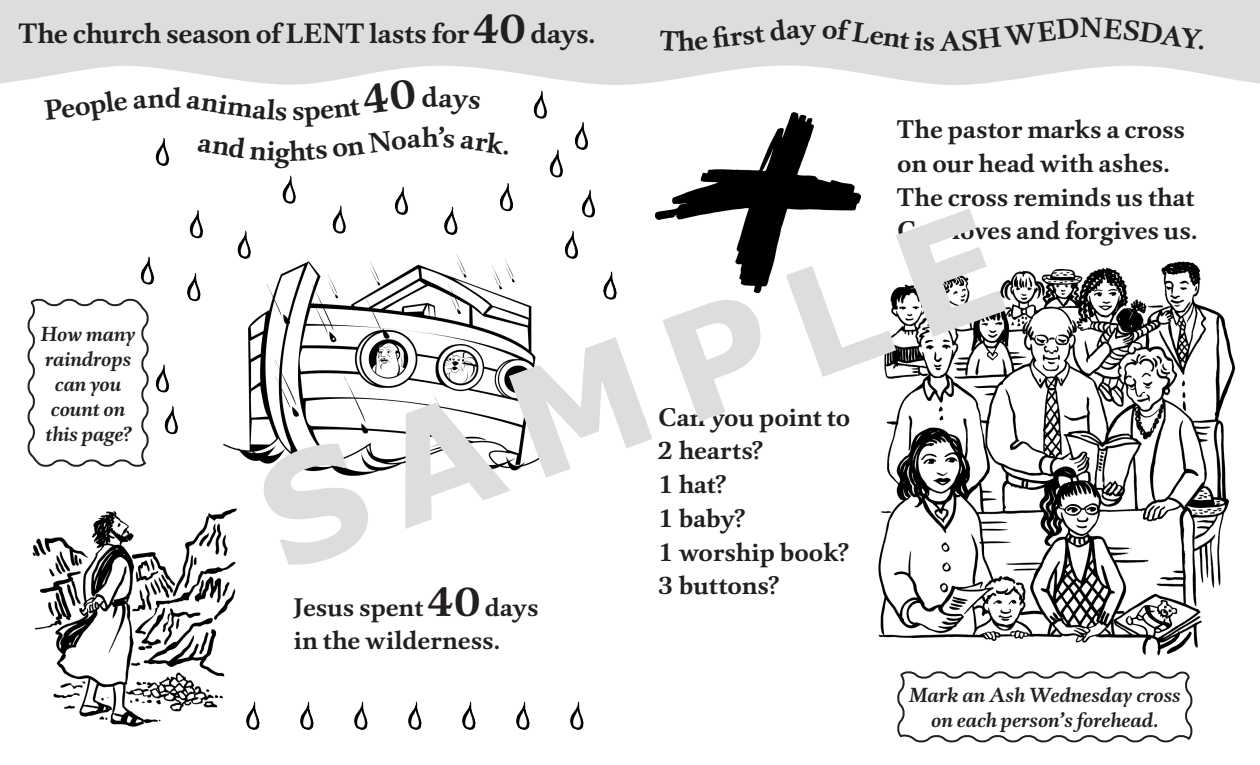
<style>
.page{position:relative;width:1260px;height:765px;background:#fff}
.page>*{position:absolute;margin:0;border:0;box-sizing:border-box;transform-origin:0 0}
.t1{font:700 148.75px "Verdana";color:#dcdddf}
.t2{font:700 27.5px "DTL Unico TOT";letter-spacing:-.01em;color:#231f20}
.t3{font:700 25px/33.8px "DTL Unico TOT";color:#231f20}
.t4{font:italic 700 20px/25px "DTL Unico TOT";color:#231f20;text-align:center}
.s1{font-size:41.25px}
</style>
<div class="page">
<svg style="left:0;top:0;width:1260px;height:85px;background:#e0e1e2"></svg>
<img style="left:223px;top:254px;width:316px;height:225px">
<img style="left:878px;top:261px;width:358px;height:395px">
<svg style="left:27px;top:298px;width:122px;height:169px"></svg>
<img style="left:190px;top:210px;width:13px;height:29px">
<img style="left:282px;top:175px;width:14px;height:29px">
<img style="left:332px;top:205px;width:14px;height:29px">
<img style="left:237px;top:231px;width:14px;height:28px">
<img style="left:187px;top:273px;width:14px;height:29px">
<img style="left:141px;top:256px;width:13px;height:29px">
<img style="left:395px;top:187px;width:14px;height:28px">
<img style="left:156px;top:364px;width:14px;height:29px">
<img style="left:165px;top:406px;width:13px;height:29px">
<img style="left:444px;top:207px;width:14px;height:28px">
<img style="left:500px;top:183px;width:14px;height:29px">
<img style="left:534px;top:90px;width:13px;height:29px">
<img style="left:575px;top:122px;width:14px;height:28px">
<img style="left:603px;top:271px;width:14px;height:29px">
<img style="left:612px;top:369px;width:13px;height:29px">
<img style="left:549px;top:149px;width:14px;height:29px">
<img style="left:582px;top:189px;width:14px;height:29px">
<img style="left:565px;top:231px;width:14px;height:28px">
<img style="left:300px;top:702px;width:14px;height:28px">
<img style="left:354px;top:702px;width:14px;height:28px">
<img style="left:408px;top:702px;width:14px;height:28px">
<img style="left:462px;top:702px;width:14px;height:28px">
<img style="left:516px;top:702px;width:14px;height:28px">
<img style="left:570px;top:702px;width:14px;height:28px">
<img style="left:655px;top:112px;width:206px;height:180px">
<svg style="left:897px;top:671px;width:296px;height:72px"></svg>
<img style="left:32px;top:508px;width:223px;height:219px">
<img style="left:246px;top:702px;width:14px;height:28px">
<svg style="left:44px;top:79px;width:464px;height:87px"></svg>
<div style="left:660px;top:18px;width:544px;height:33px;background:#dcdddf"></div>
<p class="t2" style="left:19px;top:16px;width:578px">The church season of LENT lasts for <span class="s1">40</span> days.</p>
<p class="t4" style="left:41px;top:321px;width:96px">How many raindrops can you count on this page?</p>
<p class="t3" style="left:897px;top:113px;width:301px">The pastor marks a cross on our head with ashes.<br>The cross reminds us that<br>God loves and forgives us.</p>
<p class="t1" style="left:233px;top:434px;width:781px;rotate:-20deg">SAMPLE</p>
<p class="t3" style="left:658px;top:569px;width:122px">3 buttons?</p>
<p class="t3" style="left:658px;top:400px;width:194px">Can you point to</p>
<p class="t3" style="left:658px;top:434px;width:106px">2 hearts?</p>
<p class="t3" style="left:658px;top:468px;width:69px">1 hat?</p>
<p class="t3" style="left:658px;top:501px;width:88px">1 baby?</p>
<p class="t3" style="left:658px;top:535px;width:192px">1 worship book?</p>
<p class="t3" style="left:294px;top:590px;width:246px">Jesus spent <span class="s1">40</span> days in the wilderness.</p>
<p class="t4" style="left:909px;top:683px;width:273px">Mark an Ash Wednesday cross on each person’s forehead.</p>
</div>
